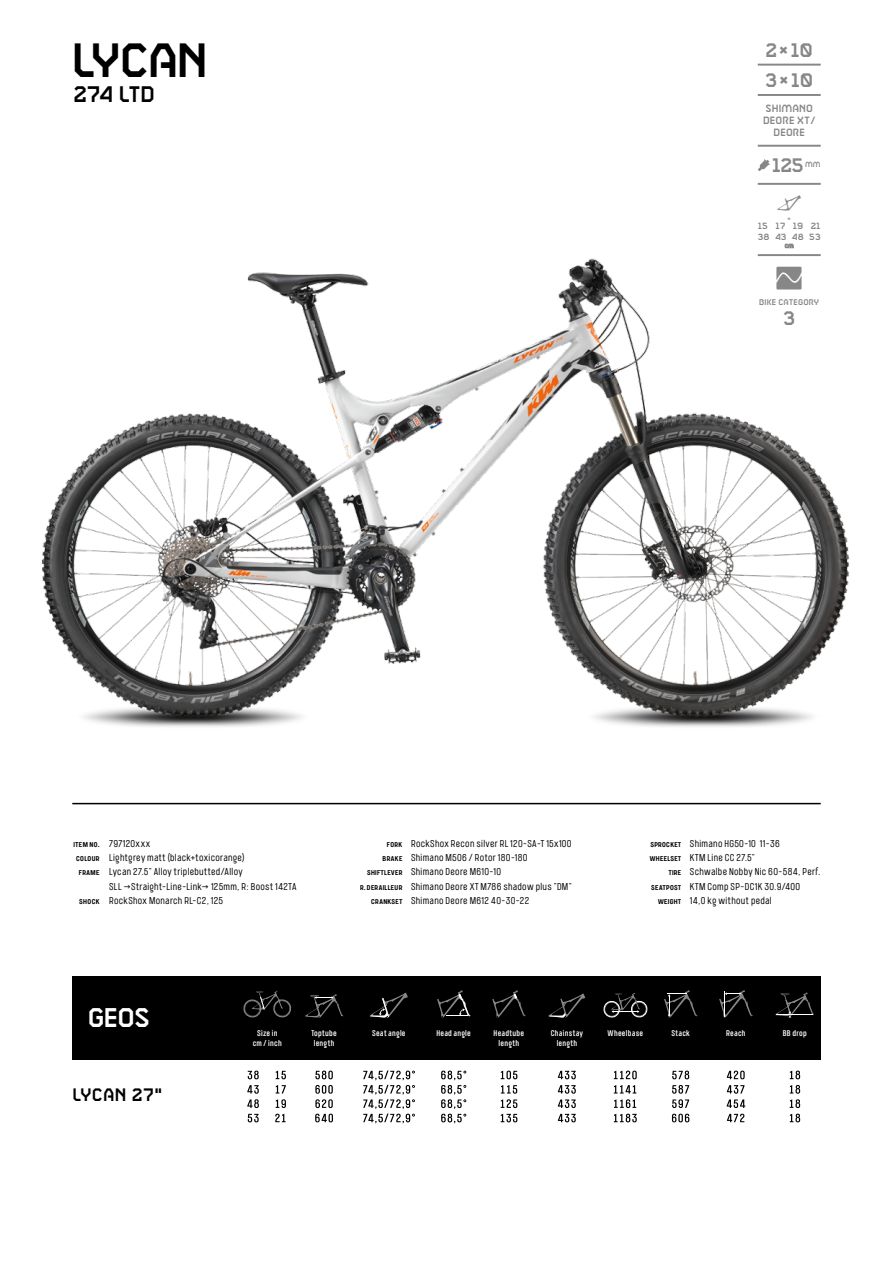
<style>
.page{position:relative;width:893px;height:1263px;background:#fff}
.page>*{position:absolute;margin:0;border:0;box-sizing:border-box;transform-origin:0 0}
.t1{font:48px "Coach";letter-spacing:-.03em;color:#000}
.t2{font:27px "Coach";color:#fff}
.t3{font:22.5px "Coach";letter-spacing:-.05em;color:#000}
.t4{font:22.5px "KTM Icons 2018";color:#878787}
.t5{font:19.5px "Coach";letter-spacing:-.035em;color:#878787}
.t6{font:18px "Coach";letter-spacing:.01em;color:#000}
.t7{font:10.5px/12px "Coach";letter-spacing:.015em;color:#878787;text-align:center}
.t8{font:9.9px/14.4px "Port Condensed";letter-spacing:.03em;color:#000}
.t9{font:500 9px/14.4px "Port Condensed";letter-spacing:-.025em;color:#000}
.t10{font:9px/10.5px "Coach";color:#878787}
.t11{font:500 8.25px/10.5px "Port Condensed";letter-spacing:.03em;color:#fff;text-align:center}
.t12{font:8.25px "Coach";letter-spacing:.02em;color:#878787}
.t13{font:7.5px "Coach";color:#878787}
</style>
<div class="page">
<img style="left:41px;top:144px;width:809px;height:583px">
<hr style="left:758px;top:64px;width:63px;height:2px;background:#878787">
<hr style="left:758px;top:94px;width:63px;height:2px;background:#878787">
<hr style="left:758px;top:145px;width:63px;height:2px;background:#878787">
<svg style="left:758px;top:159px;width:12px;height:12px"></svg>
<hr style="left:758px;top:183px;width:63px;height:2px;background:#878787">
<svg style="left:785px;top:244px;width:8px;height:4px"></svg>
<hr style="left:758px;top:254px;width:63px;height:2px;background:#878787">
<svg style="left:248px;top:1114px;width:11px;height:8px"></svg>
<svg style="left:247px;top:1085px;width:12px;height:23px"></svg>
<svg style="left:248px;top:1070px;width:11px;height:9px"></svg>
<svg style="left:275px;top:1114px;width:11px;height:8px"></svg>
<svg style="left:276px;top:1099px;width:10px;height:9px"></svg>
<svg style="left:276px;top:1085px;width:10px;height:8px"></svg>
<svg style="left:276px;top:1070px;width:10px;height:9px"></svg>
<svg style="left:315px;top:1114px;width:18px;height:8px"></svg>
<svg style="left:315px;top:1085px;width:18px;height:23px"></svg>
<svg style="left:315px;top:1070px;width:18px;height:9px"></svg>
<svg style="left:363px;top:1070px;width:52px;height:53px"></svg>
<svg style="left:441px;top:1070px;width:25px;height:53px"></svg>
<svg style="left:501px;top:1114px;width:16px;height:8px"></svg>
<svg style="left:501px;top:1085px;width:16px;height:23px"></svg>
<svg style="left:501px;top:1070px;width:16px;height:9px"></svg>
<svg style="left:614px;top:1114px;width:23px;height:8px"></svg>
<svg style="left:614px;top:1099px;width:22px;height:9px"></svg>
<svg style="left:614px;top:1085px;width:22px;height:8px"></svg>
<svg style="left:614px;top:1070px;width:23px;height:9px"></svg>
<svg style="left:672px;top:1114px;width:17px;height:8px"></svg>
<svg style="left:672px;top:1085px;width:17px;height:23px"></svg>
<svg style="left:672px;top:1070px;width:17px;height:9px"></svg>
<svg style="left:727px;top:1114px;width:17px;height:8px"></svg>
<svg style="left:727px;top:1085px;width:18px;height:23px"></svg>
<svg style="left:727px;top:1070px;width:18px;height:9px"></svg>
<svg style="left:558px;top:1114px;width:18px;height:8px"></svg>
<svg style="left:558px;top:1085px;width:18px;height:23px"></svg>
<svg style="left:558px;top:1071px;width:18px;height:8px"></svg>
<svg style="left:790px;top:1114px;width:10px;height:8px"></svg>
<svg style="left:790px;top:1085px;width:10px;height:23px"></svg>
<svg style="left:790px;top:1070px;width:10px;height:9px"></svg>
<div style="left:72px;top:976px;width:749px;height:83px;background:#000"></div>
<svg style="left:243px;top:991px;width:49px;height:27px"></svg>
<svg style="left:305px;top:994px;width:38px;height:23px"></svg>
<svg style="left:370px;top:993px;width:38px;height:24px"></svg>
<svg style="left:437px;top:990px;width:33px;height:27px"></svg>
<svg style="left:492px;top:990px;width:33px;height:27px"></svg>
<svg style="left:603px;top:993px;width:45px;height:25px"></svg>
<svg style="left:664px;top:990px;width:33px;height:27px"></svg>
<svg style="left:719px;top:990px;width:34px;height:27px"></svg>
<svg style="left:549px;top:993px;width:36px;height:24px"></svg>
<svg style="left:775px;top:992px;width:39px;height:25px"></svg>
<hr style="left:73px;top:803px;width:747px;height:1px;background:#000">
<svg style="left:777px;top:195px;width:24px;height:16px"></svg>
<h1 class="t1" style="left:72px;top:33px;width:137px">LYCAN</h1>
<h3 class="t3" style="left:73px;top:82px;width:83px">274 LTD</h3>
<h3 class="t5" style="left:765px;top:39px;width:49px">2×10</h3>
<h3 class="t5" style="left:765px;top:69px;width:50px">3×10</h3>
<p class="t7" style="left:763px;top:103px;width:54px">SHIMANO<br>DEORE XT/<br>DEORE</p>
<h3 class="t5" style="left:772px;top:154px;width:33px">125</h3>
<p class="t13" style="left:805px;top:160px;width:17px">mm</p>
<p class="t13" style="left:788px;top:216px;width:5px">"</p>
<p class="t10" style="left:758px;top:222px;width:64px">15 17 19 21<br>38 43 48 53</p>
<h3 class="t4" style="left:762px;top:265px;width:55px">Í</h3>
<p class="t12" style="left:759px;top:298px;width:62px">BIKE CATEGORY</p>
<h3 class="t5" style="left:783px;top:308px;width:14px">3</h3>
<p class="t9" style="left:73px;top:836px;width:28px;text-align:justify">ITEM No.<br>COLOUR Frame</p>
<p class="t9" style="left:79px;top:893px;width:23px">Shock</p>
<p class="t8" style="left:109px;top:836px;width:189px">797120xxx<br>Lightgrey matt (black+toxicorange)<br>Lycan 27.5" Alloy triplebutted/Alloy<br>SLL →Straight-Line-Link→ 125mm, R: Boost 142TA<br>RockShox Monarch RL-C2, 125</p>
<h2 class="t2" style="left:88px;top:1003px;width:64px">GEOS</h2>
<p class="t9" style="left:382px;top:836px;width:22px;text-align:center">Fork<br>Brake</p>
<p class="t9" style="left:367px;top:865px;width:13px">Shiftle</p>
<p class="t9" style="left:391px;top:865px;width:9px">ver</p>
<p class="t9" style="left:371px;top:879px;width:25px;text-indent:-11px">R. Derailleur<br>Crankset</p>
<p class="t8" style="left:411px;top:836px;width:162px">RockShox Recon silver RL 120-SA-T 15x100<br>Shimano M506 / Rotor 180-180<br>Shimano Deore M610-10<br>Shimano Deore XT M786 shadow plus "DM"<br>Shimano Deore M612 40-30-22</p>
<p class="t9" style="left:649px;top:836px;width:30px">Sprocket<br>Wheelset</p>
<p class="t9" style="left:668px;top:865px;width:8px">Tire</p>
<p class="t9" style="left:651px;top:879px;width:28px">Seatpost</p>
<p class="t9" style="left:658px;top:893px;width:25px">WEIGHT</p>
<p class="t8" style="left:690px;top:836px;width:132px">Shimano HG50-10 11-36<br>KTM Line CC 27.5"<br>Schwalbe Nobby Nic 60-584, Perf.<br>KTM Comp SP-DC1K 30.9/400<br>14,0 kg without pedal</p>
<h3 class="t6" style="left:72px;top:1085px;width:91px">LYCAN 27"</h3>
<p class="t11" style="left:253px;top:1027px;width:31px">Size in cm / inch</p>
<p class="t11" style="left:311px;top:1027px;width:27px;text-align:left">Toptube length</p>
<p class="t11" style="left:372px;top:1027px;width:35px">Seat angle</p>
<p class="t11" style="left:436px;top:1027px;width:36px">Head angle</p>
<p class="t11" style="left:494px;top:1027px;width:32px">Headtube length</p>
<p class="t11" style="left:551px;top:1027px;width:34px">Chainstay</p>
<p class="t11" style="left:608px;top:1027px;width:37px">Wheelbase</p>
<p class="t11" style="left:671px;top:1027px;width:20px">Stack</p>
<p class="t11" style="left:726px;top:1027px;width:21px">Reach</p>
<p class="t11" style="left:557px;top:1038px;width:22px">length</p>
<p class="t11" style="left:783px;top:1027px;width:26px">BB drop</p>
</div>
